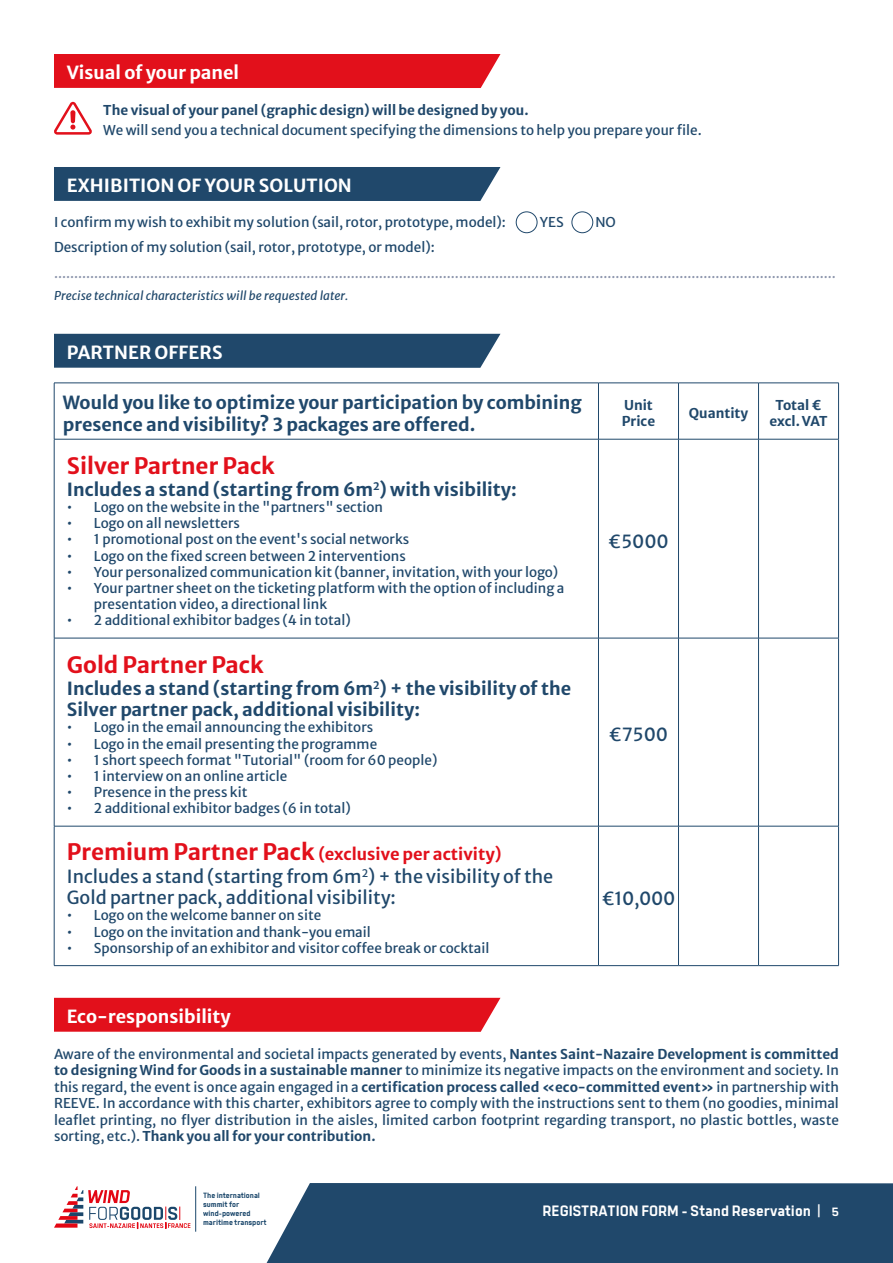
<style>
.page{position:relative;width:893px;height:1263px;background:#fff}
.page>*{position:absolute;margin:0;border:0;box-sizing:border-box;transform-origin:0 0}
.t1{font:700 22.5px "Merriweather Sans";color:#e2101b}
.t2{font:700 18px/21.6px "Merriweather Sans";color:#20486b}
.t3{font:18px/21.6px "Merriweather Sans";color:#20486b}
.t4{font:700 18px "Merriweather Sans";color:#fff}
.t5{font:700 16.5px "Merriweather Sans";color:#e2101b}
.t6{font:700 15px "Tomkin";color:#fff}
.t7{font:13.5px/16.5px "Merriweather Sans";color:#20486b}
.t8{font:13.5px/25.5px "Merriweather Sans";color:#8c95ac}
.t9{font:700 13.5px/16.2px "Merriweather Sans";color:#20486b}
.t10{font:italic 12px "Merriweather Sans";color:#20486b}
.t11{font:700 7.65px/9.1px "Tomkin";color:#1b476b}
.s1{color:#20486b}
.s2{font-size:22.5px}
.s3{font-weight:700}
.s4{font-family:"Merriweather Sans";font-weight:400;font-size:13.5px}
.s5{font-size:12px}
</style>
<div class="page">
<hr style="left:195px;top:1186px;width:1px;height:46px;background:#1b476b">
<svg style="left:54px;top:1186px;width:136px;height:43px"></svg>
<div style="left:267px;top:1183px;width:626px;height:80px;background:#20486b"></div>
<div style="left:54px;top:334px;width:446px;height:34px;background:#20486b"></div>
<hr style="left:54px;top:383px;width:1px;height:56px;background:#20486b">
<hr style="left:54px;top:383px;width:544px;height:1px;background:#20486b">
<hr style="left:598px;top:383px;width:1px;height:56px;background:#20486b">
<hr style="left:598px;top:383px;width:80px;height:1px;background:#20486b">
<hr style="left:678px;top:383px;width:1px;height:56px;background:#20486b">
<hr style="left:678px;top:383px;width:80px;height:1px;background:#20486b">
<hr style="left:758px;top:383px;width:1px;height:56px;background:#20486b">
<hr style="left:758px;top:383px;width:81px;height:1px;background:#20486b">
<hr style="left:838px;top:383px;width:1px;height:56px;background:#20486b">
<hr style="left:54px;top:439px;width:1px;height:199px;background:#20486b">
<hr style="left:54px;top:439px;width:544px;height:1px;background:#20486b">
<hr style="left:598px;top:439px;width:1px;height:199px;background:#20486b">
<hr style="left:598px;top:439px;width:80px;height:1px;background:#20486b">
<hr style="left:678px;top:439px;width:1px;height:199px;background:#20486b">
<hr style="left:678px;top:439px;width:80px;height:1px;background:#20486b">
<hr style="left:758px;top:439px;width:1px;height:199px;background:#20486b">
<hr style="left:758px;top:439px;width:81px;height:1px;background:#20486b">
<hr style="left:838px;top:439px;width:1px;height:199px;background:#20486b">
<hr style="left:54px;top:638px;width:1px;height:188px;background:#20486b">
<hr style="left:54px;top:638px;width:544px;height:1px;background:#20486b">
<hr style="left:598px;top:638px;width:1px;height:188px;background:#20486b">
<hr style="left:598px;top:638px;width:80px;height:1px;background:#20486b">
<hr style="left:678px;top:638px;width:1px;height:188px;background:#20486b">
<hr style="left:678px;top:638px;width:80px;height:1px;background:#20486b">
<hr style="left:758px;top:638px;width:1px;height:188px;background:#20486b">
<hr style="left:758px;top:638px;width:81px;height:1px;background:#20486b">
<hr style="left:838px;top:638px;width:1px;height:188px;background:#20486b">
<hr style="left:54px;top:826px;width:1px;height:139px;background:#20486b">
<hr style="left:54px;top:826px;width:544px;height:1px;background:#20486b">
<hr style="left:54px;top:965px;width:544px;height:1px;background:#20486b">
<hr style="left:598px;top:826px;width:1px;height:139px;background:#20486b">
<hr style="left:598px;top:826px;width:80px;height:1px;background:#20486b">
<hr style="left:598px;top:965px;width:80px;height:1px;background:#20486b">
<hr style="left:678px;top:826px;width:1px;height:139px;background:#20486b">
<hr style="left:678px;top:826px;width:80px;height:1px;background:#20486b">
<hr style="left:678px;top:965px;width:80px;height:1px;background:#20486b">
<hr style="left:758px;top:826px;width:1px;height:139px;background:#20486b">
<hr style="left:758px;top:826px;width:81px;height:1px;background:#20486b">
<hr style="left:838px;top:826px;width:1px;height:139px;background:#20486b">
<hr style="left:758px;top:965px;width:81px;height:1px;background:#20486b">
<div style="left:54px;top:998px;width:446px;height:34px;background:#e2101b"></div>
<div style="left:54px;top:54px;width:446px;height:34px;background:#e2101b"></div>
<svg style="left:54px;top:102px;width:38px;height:33px"></svg>
<div style="left:54px;top:167px;width:446px;height:34px;background:#20486b"></div>
<div style="left:516px;top:212px;width:21px;height:21px;border:1px solid #20486b;border-radius:50%"></div>
<div style="left:572px;top:212px;width:21px;height:21px;border:1px solid #20486b;border-radius:50%"></div>
<p class="t4" style="left:67px;top:56px;width:174px">Visual of your panel</p>
<p class="t9" style="left:103px;top:101px;width:427px">The visual of your panel (graphic design) will be designed by you.</p>
<p class="t7" style="left:103px;top:120px;width:600px">We will send you a technical document specifying the dimensions to help you prepare your file.</p>
<p class="t4" style="left:67px;top:169px;width:287px">EXHIBITION OF YOUR SOLUTION</p>
<p class="t7" style="left:54px;top:212px;width:453px">I confirm my wish to exhibit my solution (sail, rotor, prototype, model):</p>
<p class="t7" style="left:540px;top:212px;width:25px">YES</p>
<p class="t7" style="left:595px;top:212px;width:22px">NO</p>
<p class="t8" style="left:54px;top:233px;width:783px"><span class="s1">Description of my solution (sail, rotor, prototype, or model): </span>...................................................................................................................................................................................................</p>
<p class="t10" style="left:54px;top:285px;width:296px">Precise technical characteristics will be requested later.</p>
<p class="t4" style="left:67px;top:336px;width:157px">PARTNER OFFERS</p>
<p class="t2" style="left:63px;top:390px;width:521px">Would you like to optimize your participation by combining presence and visibility? 3 packages are offered.</p>
<p class="t9" style="left:622px;top:395px;width:35px">Unit<br>Price</p>
<p class="t9" style="left:689px;top:403px;width:61px">Quantity</p>
<p class="t9" style="left:769px;top:395px;width:60px;text-align:center">Total € excl. VAT</p>
<p class="t1" style="left:67px;top:446px;width:209px">Silver Partner Pack</p>
<p class="t2" style="left:67px;top:476px;width:451px">Includes a stand (starting from 6m<sup>2</sup>) with visibility:</p>
<p class="t7" style="left:67px;top:497px;width:318px">• Logo on the website in the "partners" section</p>
<p class="t7" style="left:67px;top:513px;width:174px">• Logo on all newsletters</p>
<p class="t7" style="left:67px;top:530px;width:344px">• 1 promotional post on the event's social networks</p>
<p class="t7" style="left:67px;top:546px;width:340px">• Logo on the fixed screen between 2 interventions</p>
<p class="t7" style="left:67px;top:562px;width:493px">• Your personalized communication kit (banner, invitation, with your logo)</p>
<p class="t7" style="left:94px;top:578px;width:472px;text-indent:-27px">• Your partner sheet on the ticketing platform with the option of including a presentation video, a directional link</p>
<p class="t7" style="left:67px;top:611px;width:285px">• 2 additional exhibitor badges (4 in total)</p>
<p class="t3" style="left:608px;top:528px;width:62px">€5000</p>
<p class="t1" style="left:67px;top:644px;width:198px">Gold Partner Pack</p>
<p class="t2" style="left:67px;top:675px;width:506px">Includes a stand (starting from 6m<sup>2</sup>) + the visibility of the<br>Silver partner pack, additional visibility:</p>
<p class="t7" style="left:67px;top:718px;width:308px">• Logo in the email announcing the exhibitors</p>
<p class="t7" style="left:67px;top:734px;width:312px">• Logo in the email presenting the programme</p>
<p class="t7" style="left:67px;top:750px;width:372px">• 1 short speech format "Tutorial" (room for 60 people)</p>
<p class="t7" style="left:67px;top:766px;width:222px">• 1 interview on an online article</p>
<p class="t7" style="left:67px;top:782px;width:182px">• Presence in the press kit</p>
<p class="t7" style="left:67px;top:799px;width:285px">• 2 additional exhibitor badges (6 in total)</p>
<p class="t5" style="left:67px;top:839px;width:436px"><span class="s2">Premium Partner Pack</span> (exclusive per activity)</p>
<p class="t3" style="left:67px;top:863px;width:488px">Includes a stand (starting from 6m<sup>2</sup>) + the visibility of the<br>Gold partner pack, additional visibility:</p>
<p class="t7" style="left:67px;top:906px;width:256px">• Logo on the welcome banner on site</p>
<p class="t7" style="left:67px;top:922px;width:305px">• Logo on the invitation and thank-you email</p>
<p class="t7" style="left:67px;top:938px;width:424px">• Sponsorship of an exhibitor and visitor coffee break or cocktail</p>
<p class="t3" style="left:609px;top:722px;width:61px">€7500</p>
<p class="t3" style="left:602px;top:885px;width:75px">€10,000</p>
<p class="t4" style="left:67px;top:1000px;width:166px">Eco-responsibility</p>
<p class="t7" style="left:54px;top:1044px;width:786px;text-align:justify">Aware of the environmental and societal impacts generated by events, <span class="s3">Nantes Saint-Nazaire Development is committed to designing Wind for Goods in a sustainable manner</span> to minimize its negative impacts on the environment and society. In this regard, the event is once again engaged in a <span class="s3">certification process called «eco-committed event»</span> in partnership with REEVE. In accordance with this charter, exhibitors agree to comply with the instructions sent to them (no goodies, minimal leaflet printing, no flyer distribution in the aisles, limited carbon footprint regarding transport, no plastic bottles, waste sorting, etc.). <span class="s3">Thank you all for your contribution.</span></p>
<p class="t11" style="left:203px;top:1190px;width:65px">The international summit for wind-powered maritime transport</p>
<p class="t6" style="left:543px;top:1201px;width:298px">REGISTRATION FORM - Stand Reservation <span class="s4">|</span> <span class="s5">5</span></p>
</div>
